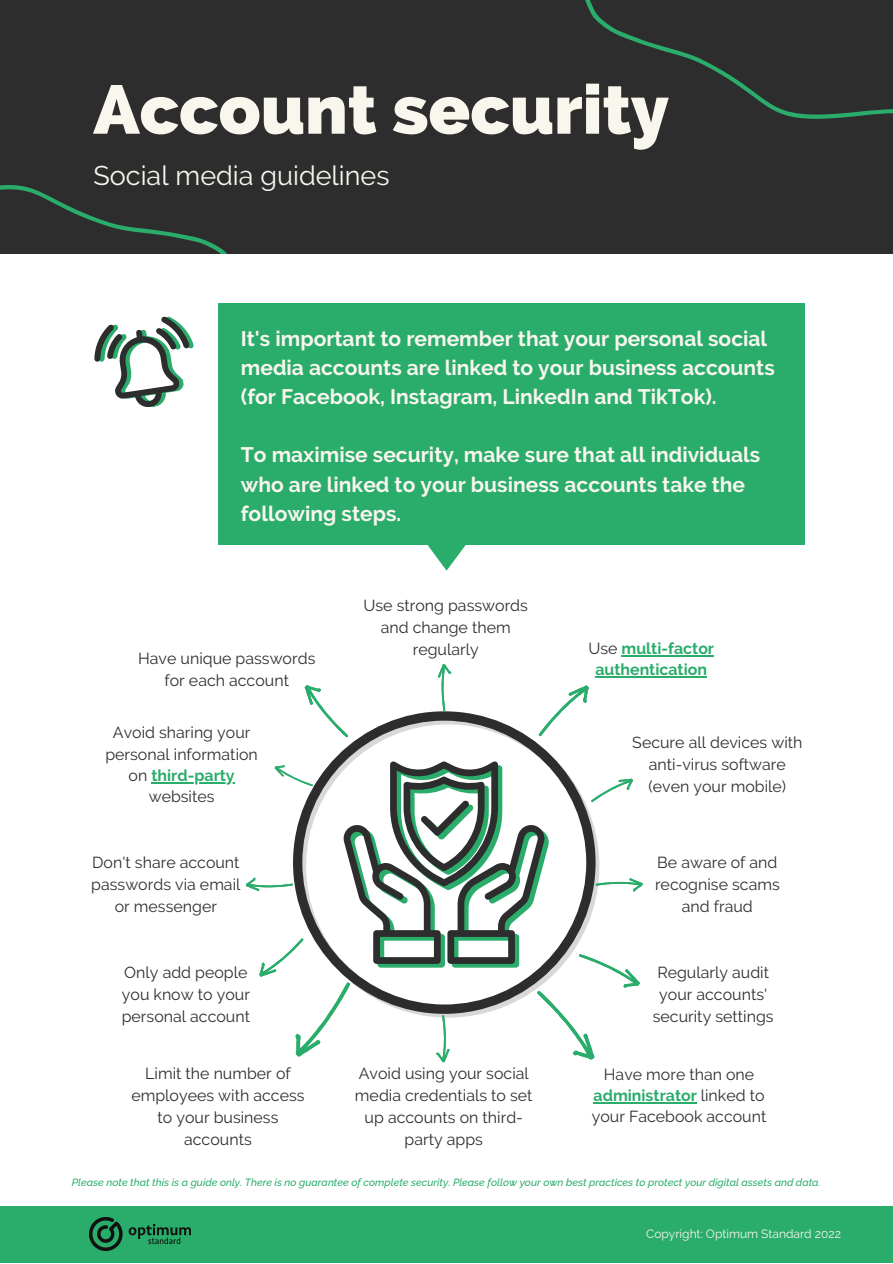
<style>
.page{position:relative;width:893px;height:1264px;background:#fff}
.page>*{position:absolute;margin:0;border:0;box-sizing:border-box;transform-origin:0 0}
.t1{font:800 68.55px "Raleway";color:#f8f6ed}
.t2{font:27px "Raleway";color:#f8f6ed}
.t3{font:700 21px/29.2px "Raleway";color:#f8f6ed}
.t4{font:15.9px/21.9px "Raleway";color:#2d2d2d;text-align:center}
.t5{font:700 15.9px/21.3px "Raleway";color:#2aac6b;text-align:center}
.t6{font:12px "Raleway";color:#f8f6ed}
.t7{font:italic 500 10.5px "Raleway";color:#2aac6b}
.s1{font-weight:700;color:#2aac6b}
.s2{font-weight:400;color:#2d2d2d}
</style>
<div class="page">
<div style="left:0;top:1205px;width:892px;height:57px;background:#2aac6b"></div>
<div style="left:0;top:0;width:892px;height:254px;background:#2d2d2d"></div>
<svg style="left:0;top:185px;width:227px;height:69px"></svg>
<svg style="left:94px;top:316px;width:100px;height:91px"></svg>
<div style="left:218px;top:303px;width:586px;height:241px;background:#2aac6b"></div>
<svg style="left:424px;top:544px;width:45px;height:26px"></svg>
<svg style="left:332px;top:711px;width:225px;height:50px"></svg>
<svg style="left:438px;top:664px;width:13px;height:47px"></svg>
<svg style="left:532px;top:685px;width:57px;height:57px"></svg>
<svg style="left:246px;top:761px;width:397px;height:302px"></svg>
<svg style="left:304px;top:685px;width:51px;height:57px"></svg>
<hr style="left:621px;top:655px;width:93px;height:1px;background:#2aac6b">
<hr style="left:595px;top:676px;width:112px;height:1px;background:#2aac6b">
<hr style="left:593px;top:1102px;width:104px;height:1px;background:#2aac6b">
<hr style="left:151px;top:782px;width:84px;height:1px;background:#2aac6b">
<img style="left:89px;top:1217px;width:101px;height:33px">
<svg style="left:585px;top:0;width:307px;height:119px"></svg>
<h1 class="t1" style="left:93px;top:69px;width:577px">Account security</h1>
<h2 class="t2" style="left:93px;top:159px;width:297px">Social media guidelines</h2>
<h3 class="t3" style="left:241px;top:323px;width:535px">It's important to remember that your personal social media accounts are linked to your business accounts (for Facebook, Instagram, LinkedIn and TikTok).</h3>
<h3 class="t3" style="left:241px;top:440px;width:521px">To maximise security, make sure that all individuals who are linked to your business accounts take the following steps.</h3>
<p class="t4" style="left:138px;top:648px;width:179px">Have unique passwords for each account</p>
<p class="t4" style="left:105px;top:722px;width:154px;line-height:21.3px">Avoid sharing your personal information on <span class="s1">third-party </span>websites</p>
<p class="t4" style="left:91px;top:851px;width:151px">Don't share account passwords via email or messenger</p>
<p class="t4" style="left:122px;top:961px;width:130px;text-align:left">Only add people you know to your personal account</p>
<p class="t4" style="left:131px;top:1062px;width:175px">Limit the number of employees with access to your business accounts</p>
<p class="t4" style="left:363px;top:594px;width:166px">Use strong passwords and change them regularly</p>
<p class="t4" style="left:355px;top:1062px;width:179px">Avoid using your social media credentials to set up accounts on third&shy;party apps</p>
<p class="t5" style="left:588px;top:637px;width:127px"><span class="s2">Use</span> multi-factor authentication</p>
<p class="t4" style="left:632px;top:731px;width:172px">Secure all devices with anti-virus software (even your mobile)</p>
<p class="t4" style="left:655px;top:851px;width:126px">Be aware of and recognise scams and fraud</p>
<p class="t4" style="left:652px;top:961px;width:122px">Regularly audit your accounts' security settings</p>
<p class="t4" style="left:591px;top:1063px;width:176px;line-height:21.3px">Have more than one <span class="s1">administrator</span> linked to your Facebook account</p>
<p class="t7" style="left:72px;top:1175px;width:750px">Please note that this is a guide only. There is no guarantee of complete security. Please follow your own best practices to protect your digital assets and data.</p>
<p class="t6" style="left:646px;top:1226px;width:196px">Copyright: Optimum Standard 2022</p>
</div>
